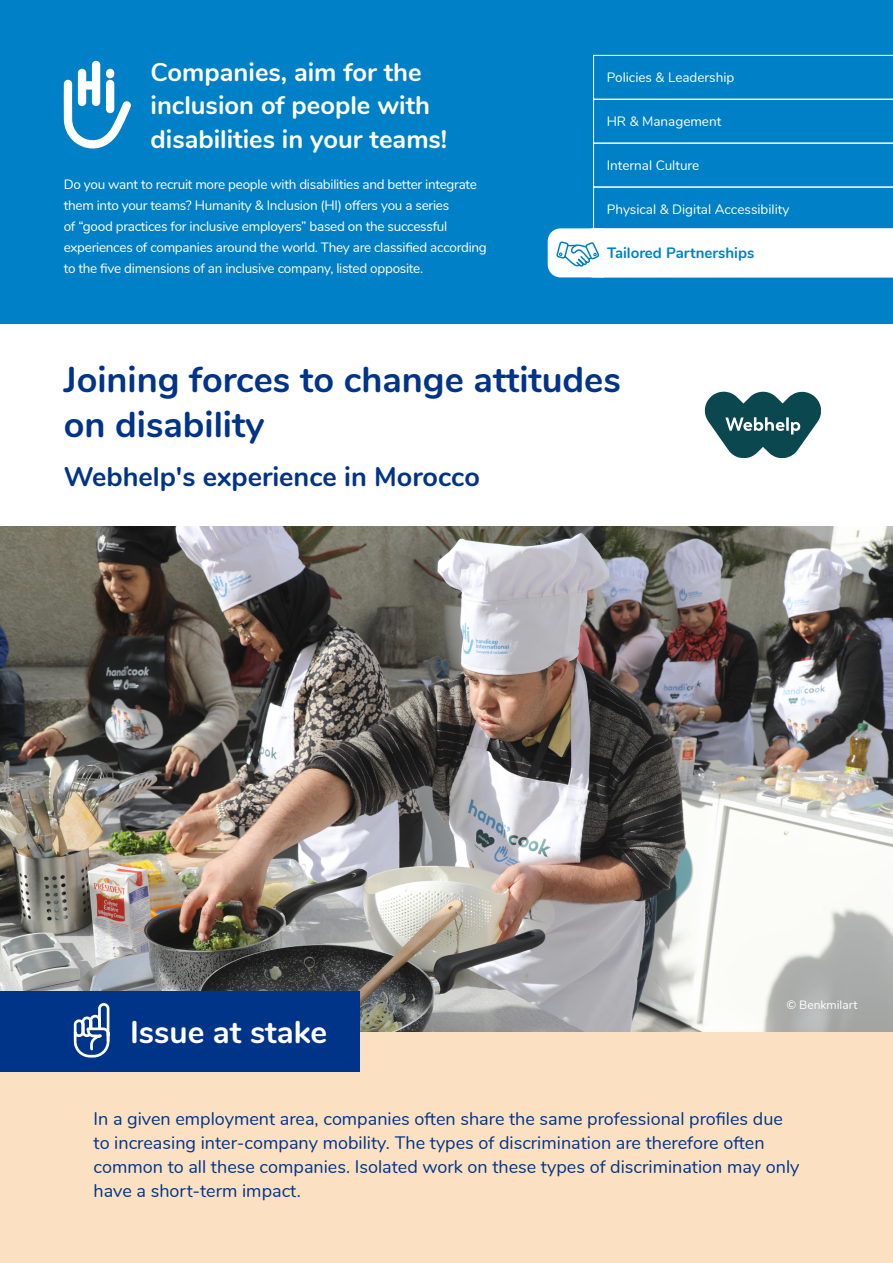
<style>
.page{position:relative;width:893px;height:1263px;background:#fff}
.page>*{position:absolute;margin:0;border:0;box-sizing:border-box;transform-origin:0 0}
.titre-fiche{font:700 36px/45px "Nunito";color:#003489}
.titre_partie{font:700 31.5px "Nunito";color:#fff}
.sous-titre{font:700 27px "Nunito";color:#003489}
.titre-bandeau{font:700 25.5px/33.8px "Nunito";color:#fff}
.texte-besoin{font:18px/24px "Nunito";color:#003489}
.dimension-ON{font:700 15px "Nunito";color:#0080c6}
.texte-intro{font:13.5px/21px "Nunito";letter-spacing:-.02em;color:#fff}
.texte-intro-2{font:13.5px "Nunito";color:#fff}
.t1{font:12px "Nunito";color:#fff}
</style>
<div class="page">
<div style="left:0;top:1027px;width:893px;height:236px;background:#fbe1c2"></div>
<div style="left:0;top:0;width:893px;height:323px;background:#0080c6"></div>
<svg style="left:64px;top:61px;width:67px;height:87px"></svg>
<svg style="left:548px;top:55px;width:345px;height:222px"></svg>
<svg style="left:705px;top:392px;width:116px;height:66px"></svg>
<img style="left:0;top:527px;width:893px;height:504px">
<div style="left:0;top:991px;width:359px;height:81px;background:#003489"></div>
<svg style="left:73px;top:1003px;width:37px;height:55px"></svg>
<h1 class="titre-bandeau" style="left:151px;top:53px;width:298px">Companies, aim for the inclusion of people with disabilities in your teams!</h1>
<p class="texte-intro" style="left:64px;top:173px;width:425px">Do you want to recruit more people with disabilities and better integrate them into your teams? Humanity &amp; Inclusion (HI) offers you a series<br>of “good practices for inclusive employers” based on the successful experiences of companies around the world. They are classified according to the five dimensions of an inclusive company, listed opposite.</p>
<p class="texte-intro-2" style="left:607px;top:67px;width:129px">Policies &amp; Leadership</p>
<p class="texte-intro-2" style="left:607px;top:111px;width:116px">HR &amp; Management</p>
<p class="texte-intro-2" style="left:607px;top:155px;width:94px">Internal Culture</p>
<p class="texte-intro-2" style="left:607px;top:199px;width:184px">Physical &amp; Digital Accessibility</p>
<p class="dimension-ON" style="left:607px;top:242px;width:149px">Tailored Partnerships</p>
<h1 class="titre-fiche" style="left:64px;top:355px;width:559px">Joining forces to change attitudes on disability</h1>
<p class="sous-titre" style="left:64px;top:457px;width:418px">Webhelp's experience in Morocco</p>
<h1 class="titre_partie" style="left:130px;top:1008px;width:199px">Issue at stake</h1>
<p class="t1" style="left:786px;top:996px;width:73px">© Benkmilart</p>
<p class="texte-besoin" style="left:94px;top:1106px;width:707px">In a given employment area, companies often share the same professional profiles due to increasing inter-company mobility. The types of discrimination are therefore often common to all these companies. Isolated work on these types of discrimination may only have a short-term impact.</p>
</div>
